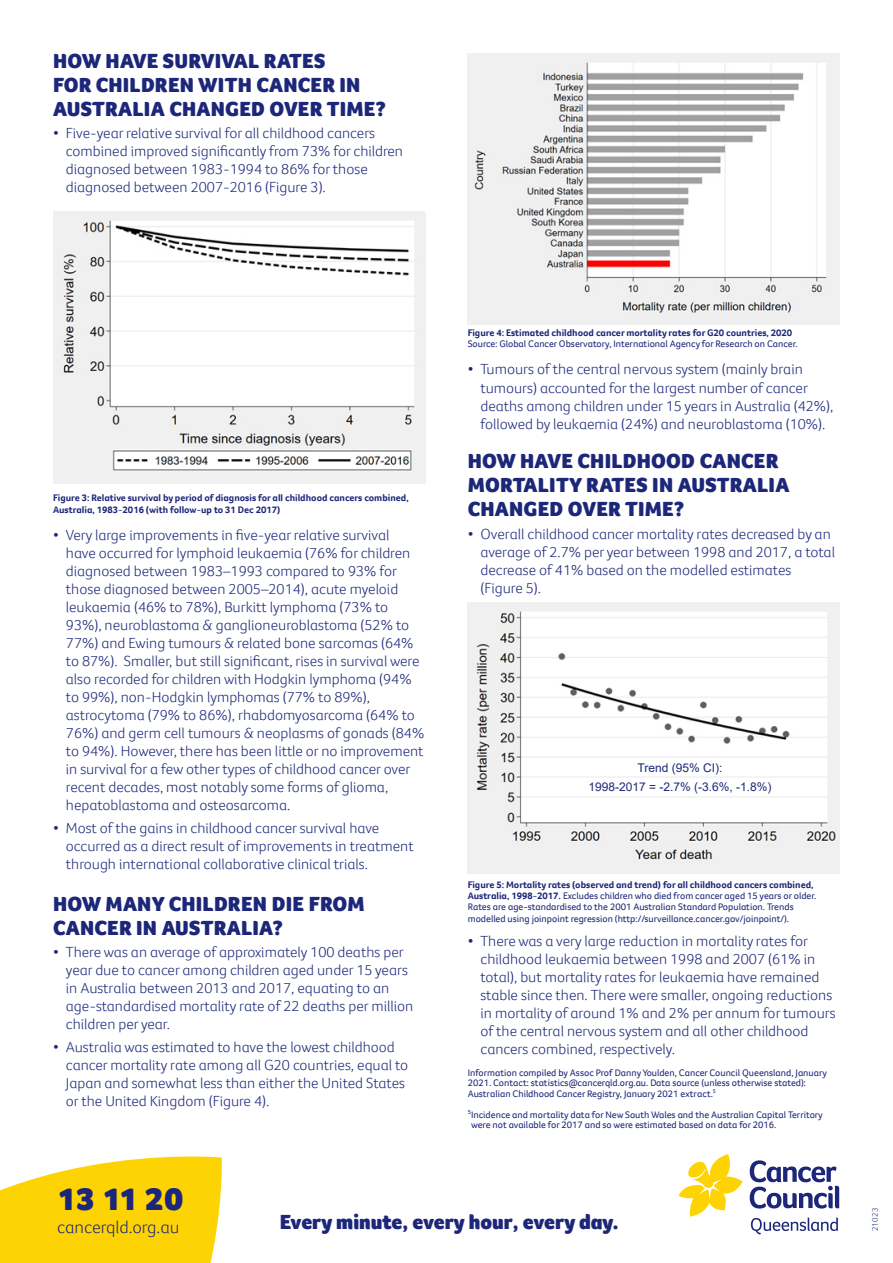
<style>
.page{position:relative;width:893px;height:1263px;background:#fff}
.page>*{position:absolute;margin:0;border:0;box-sizing:border-box;transform-origin:0 0}
.t1{font:900 32.7px "Foco CC";color:#1d2779}
.Table{font:900 21px/24px "Foco CC";letter-spacing:.01em;color:#1d2779}
.t2{font:300 17.7px "Foco CC";color:#1d2779}
.t3{font:300 15px/18px "Foco CC";color:#1d2779}
.Table-2{font:12px "Arial";color:#1d2779}
.Bullets{font:9.75px/11.2px "Foco CC";color:#1d2779}
.Table-3{font:9.75px/10.5px "Foco CC";color:#1d2779}
.Bullets-2{font:700 9.75px/11.2px "Foco CC";color:#1d2779}
.CCQ_Body{font:300 8.25px "Foco CC";letter-spacing:.05em;color:#1d2779}
.s1{font-weight:700}
</style>
<div class="page">
<img style="left:53px;top:212px;width:371px;height:270px">
<img style="left:468px;top:53px;width:367px;height:271px">
<img style="left:468px;top:602px;width:369px;height:271px">
<svg style="left:679px;top:1154px;width:64px;height:62px"></svg>
<svg style="left:750px;top:1160px;width:89px;height:48px"></svg>
<svg style="left:751px;top:1217px;width:87px;height:17px"></svg>
<svg style="left:0;top:1156px;width:222px;height:107px;background:#fed71f"></svg>
<p class="Table" style="left:53px;top:49px;width:334px">HOW HAVE SURVIVAL RATES<br>FOR CHILDREN WITH CANCER IN<br>AUSTRALIA CHANGED OVER TIME?</p>
<p class="t3" style="left:66px;top:124px;width:339px;text-indent:-13px">• Five-year relative survival for all childhood cancers combined improved significantly from 73% for children diagnosed between 1983-1994 to 86% for those diagnosed between 2007-2016 (Figure 3).</p>
<p class="Bullets-2" style="left:53px;top:492px;width:357px">Figure 3: Relative survival by period of diagnosis for all childhood cancers combined,<br>Australia, 1983-2016 (with follow-up to 31 Dec 2017)</p>
<p class="t3" style="left:66px;top:526px;width:360px;text-indent:-13px">• Very large improvements in five-year relative survival<br>have occurred for lymphoid leukaemia (76% for children diagnosed between 1983–1993 compared to 93% for those diagnosed between 2005–2014), acute myeloid leukaemia (46% to 78%), Burkitt lymphoma (73% to 93%), neuroblastoma &amp; ganglioneuroblastoma (52% to 77%) and Ewing tumours &amp; related bone sarcomas (64% to 87%). Smaller, but still significant, rises in survival were also recorded for children with Hodgkin lymphoma (94% to 99%), non-Hodgkin lymphomas (77% to 89%), astrocytoma (79% to 86%), rhabdomyosarcoma (64% to 76%) and germ cell tumours &amp; neoplasms of gonads (84% to 94%). However, there has been little or no improvement in survival for a few other types of childhood cancer over recent decades, most notably some forms of glioma, hepatoblastoma and osteosarcoma.</p>
<p class="t3" style="left:66px;top:819px;width:349px;text-indent:-13px">• Most of the gains in childhood cancer survival have occurred as a direct result of improvements in treatment through international collaborative clinical trials.</p>
<p class="Table" style="left:53px;top:891px;width:313px">HOW MANY CHILDREN DIE FROM<br>CANCER IN AUSTRALIA?</p>
<p class="t3" style="left:66px;top:943px;width:349px;text-indent:-13px">• There was an average of approximately 100 deaths per year due to cancer among children aged under 15 years in Australia between 2013 and 2017, equating to an age-standardised mortality rate of 22 deaths per million children per year.</p>
<p class="t3" style="left:66px;top:1038px;width:344px;text-indent:-13px">• Australia was estimated to have the lowest childhood cancer mortality rate among all G20 countries, equal to Japan and somewhat less than either the United States or the United Kingdom (Figure 4).</p>
<p class="Bullets" style="left:468px;top:327px;width:331px"><span class="s1">Figure 4: Estimated childhood cancer mortality rates for G20 countries, 2020<br></span>Source: Global Cancer Observatory, International Agency for Research on Cancer.</p>
<p class="t3" style="left:480px;top:360px;width:354px;text-indent:-13px">• Tumours of the central nervous system (mainly brain tumours) accounted for the largest number of cancer deaths among children under 15 years in Australia (42%), followed by leukaemia (24%) and neuroblastoma (10%).</p>
<p class="Table" style="left:468px;top:449px;width:323px">HOW HAVE CHILDHOOD CANCER<br>MORTALITY RATES IN AUSTRALIA<br>CHANGED OVER TIME?</p>
<p class="t3" style="left:480px;top:524px;width:356px;text-indent:-13px">• Overall childhood cancer mortality rates decreased by an average of 2.7% per year between 1998 and 2017, a total decrease of 41% based on the modelled estimates (Figure 5).</p>
<p class="Table-2" style="left:637px;top:760px;width:86px">Trend (95% CI):</p>
<p class="Table-2" style="left:588px;top:778px;width:185px">1998-2017 = -2.7% (-3.6%, -1.8%)</p>
<p class="Bullets" style="left:468px;top:879px;width:350px"><span class="s1">Figure 5: Mortality rates (observed and trend) for all childhood cancers combined, Australia, 1998-2017.</span> Excludes children who died from cancer aged 15 years or older.<br>Rates are age-standardised to the 2001 Australian Standard Population. Trends modelled using joinpoint regression (http://surveillance.cancer.gov/joinpoint/).</p>
<p class="t3" style="left:480px;top:932px;width:357px;text-indent:-13px">• There was a very large reduction in mortality rates for childhood leukaemia between 1998 and 2007 (61% in total), but mortality rates for leukaemia have remained stable since then. There were smaller, ongoing reductions in mortality of around 1% and 2% per annum for tumours of the central nervous system and all other childhood cancers combined, respectively.</p>
<p class="Table-3" style="left:468px;top:1067px;width:361px">Information compiled by Assoc Prof Danny Youlden, Cancer Council Queensland, January<br>2021. Contact: statistics@cancerqld.org.au. Data source (unless otherwise stated):<br>Australian Childhood Cancer Registry, January 2021 extract.<sup>5</sup></p>
<p class="Table-3" style="left:471px;top:1109px;width:353px;text-indent:-3px"><sup>5</sup>Incidence and mortality data for New South Wales and the Australian Capital Territory were not available for 2017 and so were estimated based on data for 2016.</p>
<p class="t1" style="left:57px;top:1178px;width:128px">13 11 20</p>
<p class="t2" style="left:57px;top:1215px;width:124px">cancerqld.org.au</p>
<p class="Table" style="left:280px;top:1210px;width:340px">Every minute, every hour, every day.</p>
<p class="CCQ_Body" style="left:870px;top:1231px;width:25px;rotate:-90deg">21023</p>
</div>
